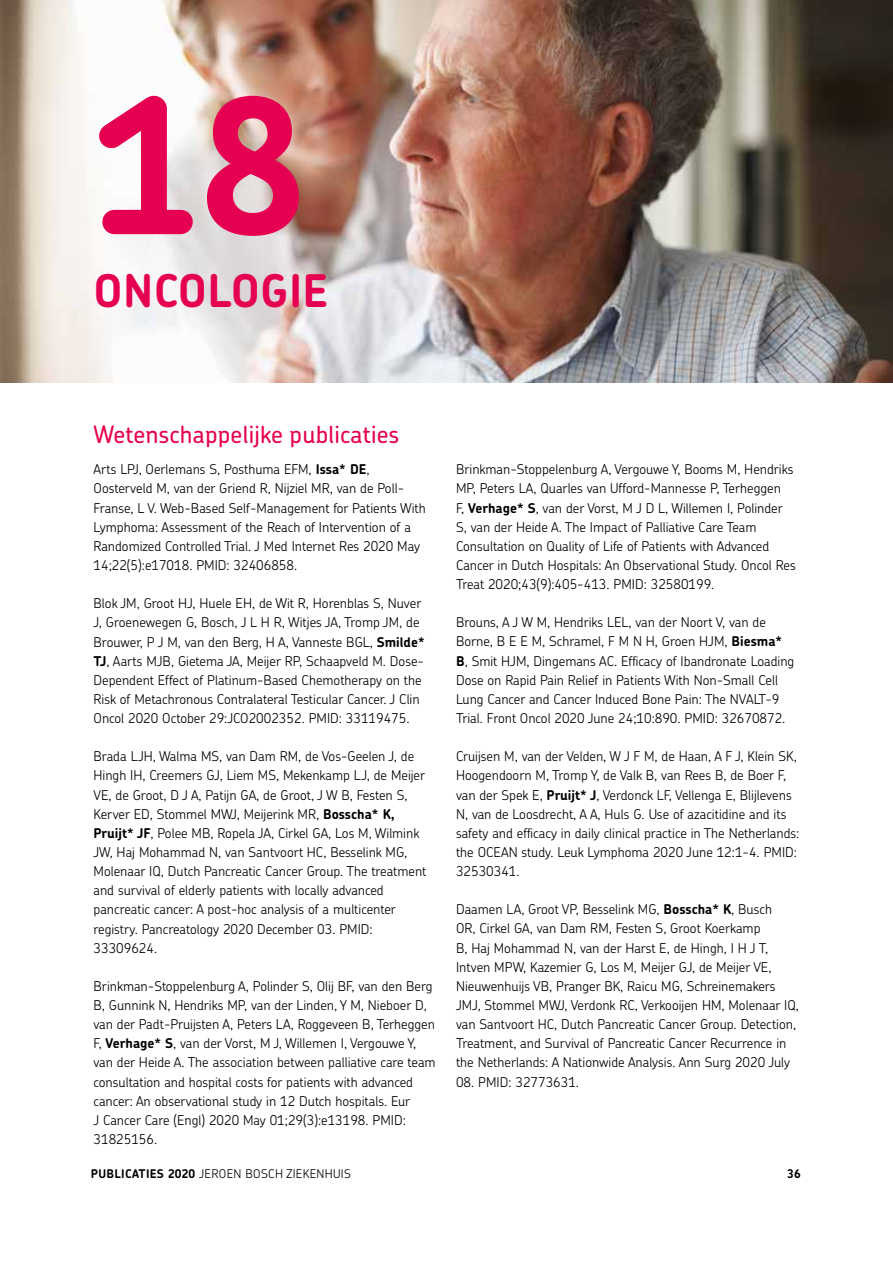
<style>
.page{position:relative;width:893px;height:1263px;background:#fff}
.page>*{position:absolute;margin:0;border:0;box-sizing:border-box;transform-origin:0 0}
.t1{font:700 187.5px "Chevin Pro";color:#e50051}
.t2{font:700 45px "Chevin Pro";letter-spacing:.01em;color:#e50051}
.t3{font:500 24px "Chevin Pro";letter-spacing:.01em;color:#e50051}
.t4{font:300 13.5px/19.2px "Chevin Pro";color:#000}
.t5{font:300 12px "Chevin Pro";letter-spacing:.025em;color:#000}
.t6{font:700 12px "Chevin Pro";color:#000}
.s1{font-weight:700}
</style>
<div class="page">
<img style="left:0;top:0;width:893px;height:383px">
<h1 class="t1" style="left:94px;top:43px;width:213px">18</h1>
<h2 class="t2" style="left:94px;top:261px;width:236px">ONCOLOGIE</h2>
<h3 class="t3" style="left:94px;top:418px;width:307px">Wetenschappelijke publicaties</h3>
<p class="t4" style="left:94px;top:459px;width:334px">Arts LPJ, Oerlemans S, Posthuma EFM, <span class="s1">Issa* DE</span>, Oosterveld M, van der Griend R, Nijziel MR, van de Poll-Franse, L V. Web-Based Self-Management for Patients With Lymphoma: Assessment of the Reach of Intervention of a Randomized Controlled Trial. J Med Internet Res 2020 May 14;22(5):e17018. PMID: 32406858.</p>
<p class="t4" style="left:94px;top:593px;width:332px">Blok JM, Groot HJ, Huele EH, de Wit R, Horenblas S, Nuver J, Groenewegen G, Bosch, J L H R, Witjes JA, Tromp JM, de Brouwer, P J M, van den Berg, H A, Vanneste BGL, <span class="s1">Smilde* TJ</span>, Aarts MJB, Gietema JA, Meijer RP, Schaapveld M. Dose-Dependent Effect of Platinum-Based Chemotherapy on the Risk of Metachronous Contralateral Testicular Cancer. J Clin Oncol 2020 October 29:JCO2002352. PMID: 33119475.</p>
<p class="t4" style="left:94px;top:746px;width:334px">Brada LJH, Walma MS, van Dam RM, de Vos-Geelen J, de Hingh IH, Creemers GJ, Liem MS, Mekenkamp LJ, de Meijer VE, de Groot, D J A, Patijn GA, de Groot, J W B, Festen S, Kerver ED, Stommel MWJ, Meijerink MR, <span class="s1">Bosscha* K, Pruijt* JF</span>, Polee MB, Ropela JA, Cirkel GA, Los M, Wilmink JW, Haj Mohammad N, van Santvoort HC, Besselink MG, Molenaar IQ, Dutch Pancreatic Cancer Group. The treatment and survival of elderly patients with locally advanced pancreatic cancer: A post-hoc analysis of a multicenter registry. Pancreatology 2020 December 03. PMID:<br>33309624.</p>
<p class="t4" style="left:94px;top:976px;width:344px">Brinkman-Stoppelenburg A, Polinder S, Olij BF, van den Berg B, Gunnink N, Hendriks MP, van der Linden, Y M, Nieboer D, van der Padt-Pruijsten A, Peters LA, Roggeveen B, Terheggen F, <span class="s1">Verhage* S</span>, van der Vorst, M J, Willemen I, Vergouwe Y, van der Heide A. The association between palliative care team consultation and hospital costs for patients with advanced cancer: An observational study in 12 Dutch hospitals. Eur<br>J Cancer Care (Engl) 2020 May 01;29(3):e13198. PMID:<br>31825156.</p>
<p class="t4" style="left:456px;top:459px;width:341px">Brinkman-Stoppelenburg A, Vergouwe Y, Booms M, Hendriks MP, Peters LA, Quarles van Ufford-Mannesse P, Terheggen<br>F, <span class="s1">Verhage* S</span>, van der Vorst, M J D L, Willemen I, Polinder S, van der Heide A. The Impact of Palliative Care Team Consultation on Quality of Life of Patients with Advanced Cancer in Dutch Hospitals: An Observational Study. Oncol Res Treat 2020;43(9):405-413. PMID: 32580199.</p>
<p class="t4" style="left:456px;top:612px;width:340px">Brouns, A J W M, Hendriks LEL, van der Noort V, van de Borne, B E E M, Schramel, F M N H, Groen HJM, <span class="s1">Biesma* B</span>, Smit HJM, Dingemans AC. Efficacy of Ibandronate Loading Dose on Rapid Pain Relief in Patients With Non-Small Cell Lung Cancer and Cancer Induced Bone Pain: The NVALT-9<br>Trial. Front Oncol 2020 June 24;10:890. PMID: 32670872.</p>
<p class="t4" style="left:456px;top:746px;width:345px">Cruijsen M, van der Velden, W J F M, de Haan, A F J, Klein SK, Hoogendoorn M, Tromp Y, de Valk B, van Rees B, de Boer F, van der Spek E, <span class="s1">Pruijt* J</span>, Verdonck LF, Vellenga E, Blijlevens N, van de Loosdrecht, A A, Huls G. Use of azacitidine and its safety and efficacy in daily clinical practice in The Netherlands: the OCEAN study. Leuk Lymphoma 2020 June 12:1-4. PMID:<br>32530341.</p>
<p class="t4" style="left:456px;top:899px;width:344px">Daamen LA, Groot VP, Besselink MG, <span class="s1">Bosscha* K</span>, Busch<br>OR, Cirkel GA, van Dam RM, Festen S, Groot Koerkamp<br>B, Haj Mohammad N, van der Harst E, de Hingh, I H J T, Intven MPW, Kazemier G, Los M, Meijer GJ, de Meijer VE, Nieuwenhuijs VB, Pranger BK, Raicu MG, Schreinemakers JMJ, Stommel MWJ, Verdonk RC, Verkooijen HM, Molenaar IQ, van Santvoort HC, Dutch Pancreatic Cancer Group. Detection, Treatment, and Survival of Pancreatic Cancer Recurrence in the Netherlands: A Nationwide Analysis. Ann Surg 2020 July</p>
<p class="t4" style="left:456px;top:1071px;width:125px">08. PMID: 32773631.</p>
<p class="t5" style="left:91px;top:1166px;width:262px"><span class="s1">PUBLICATIES 2020</span> JEROEN BOSCH ZIEKENHUIS</p>
<p class="t6" style="left:787px;top:1166px;width:15px">36</p>
</div>
